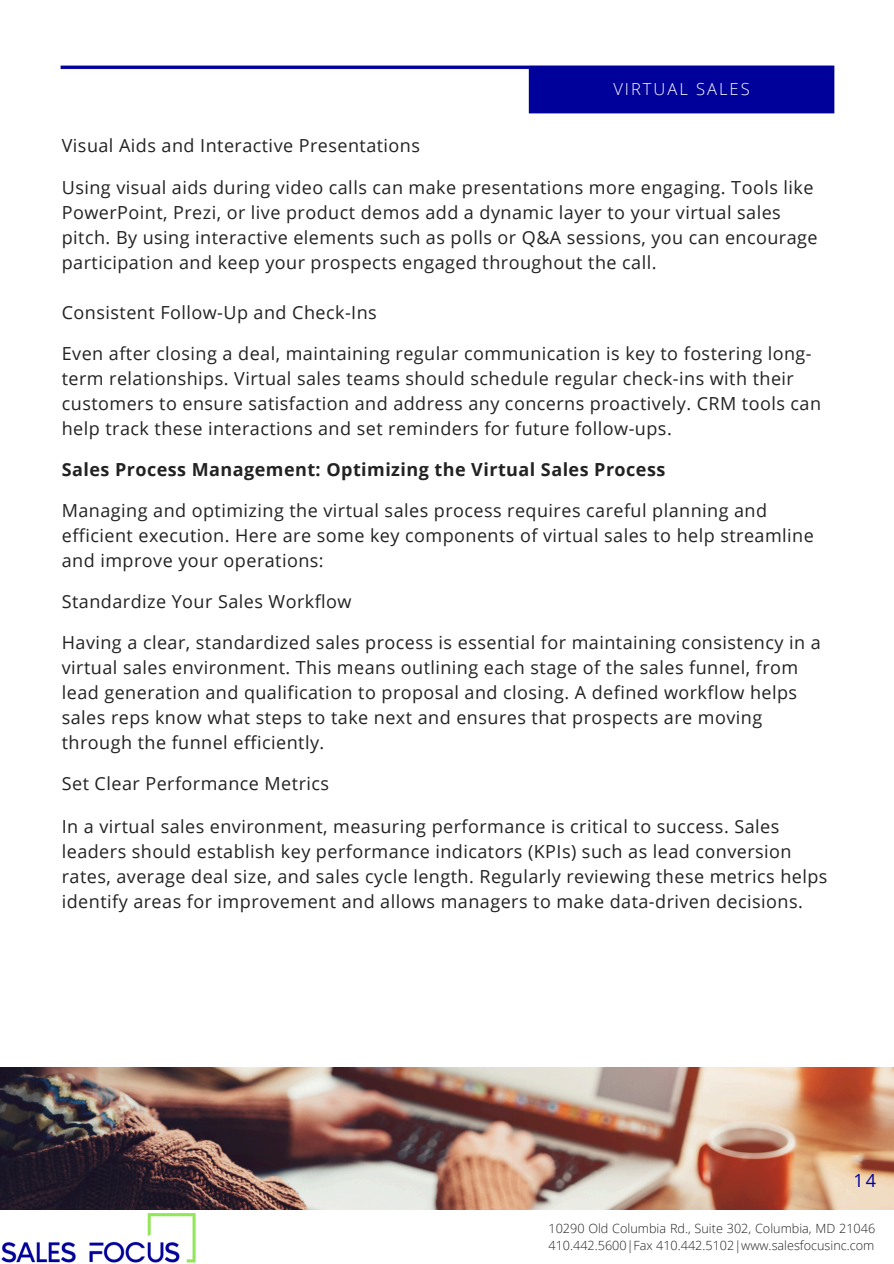
<style>
.page{position:relative;width:894px;height:1264px;background:#fff}
.page>*{position:absolute;margin:0;border:0;box-sizing:border-box;transform-origin:0 0}
.t1{font:18px/25px "Open Sans";letter-spacing:.025em;color:#222}
.t2{font:700 18px "Open Sans";letter-spacing:.025em;color:#222}
.t3{font:18px "Open Sans";color:#01019c}
.t4{font:300 16.5px "Open Sans";letter-spacing:.12em;color:#fff}
.t5{font:300 12.6px/16.8px "Open Sans";color:#222}
</style>
<div class="page">
<img style="left:2px;top:1213px;width:193px;height:49px">
<img style="left:0;top:1067px;width:893px;height:142px">
<img style="left:60px;top:65px;width:775px;height:49px">
<h3 class="t4" style="left:613px;top:77px;width:138px">VIRTUAL SALES</h3>
<h3 class="t1" style="left:62px;top:133px;width:359px">Visual Aids and Interactive Presentations</h3>
<h3 class="t1" style="left:62px;top:174px;width:757px">Using visual aids during video calls can make presentations more engaging. Tools like PowerPoint, Prezi, or live product demos add a dynamic layer to your virtual sales pitch. By using interactive elements such as polls or Q&amp;A sessions, you can encourage participation and keep your prospects engaged throughout the call.</h3>
<h3 class="t1" style="left:62px;top:299px;width:316px">Consistent Follow-Up and Check-Ins</h3>
<h2 class="t1" style="left:62px;top:340px;width:760px">Even after closing a deal, maintaining regular communication is key to fostering long&shy;term relationships. Virtual sales teams should schedule regular check-ins with their customers to ensure satisfaction and address any concerns proactively. CRM tools can help track these interactions and set reminders for future follow-ups.</h2>
<h3 class="t2" style="left:62px;top:456px;width:605px">Sales Process Management: Optimizing the Virtual Sales Process</h3>
<h3 class="t1" style="left:62px;top:497px;width:753px">Managing and optimizing the virtual sales process requires careful planning and efficient execution. Here are some key components of virtual sales to help streamline and improve your operations:</h3>
<h3 class="t1" style="left:62px;top:588px;width:291px">Standardize Your Sales Workflow</h3>
<h3 class="t1" style="left:62px;top:629px;width:760px">Having a clear, standardized sales process is essential for maintaining consistency in a virtual sales environment. This means outlining each stage of the sales funnel, from lead generation and qualification to proposal and closing. A defined workflow helps sales reps know what steps to take next and ensures that prospects are moving through the funnel efficiently.</h3>
<p class="t1" style="left:62px;top:770px;width:269px">Set Clear Performance Metrics</p>
<p class="t1" style="left:62px;top:813px;width:767px">In a virtual sales environment, measuring performance is critical to success. Sales leaders should establish key performance indicators (KPIs) such as lead conversion rates, average deal size, and sales cycle length. Regularly reviewing these metrics helps identify areas for improvement and allows managers to make data-driven decisions.</p>
<h1 class="t3" style="left:853px;top:1167px;width:24px">14</h1>
<p class="t5" style="left:548px;top:1220px;width:328px">10290 Old Columbia Rd., Suite 302, Columbia, MD 21046<br>410.442.5600|Fax 410.442.5102|www.salesfocusinc.com</p>
</div>
